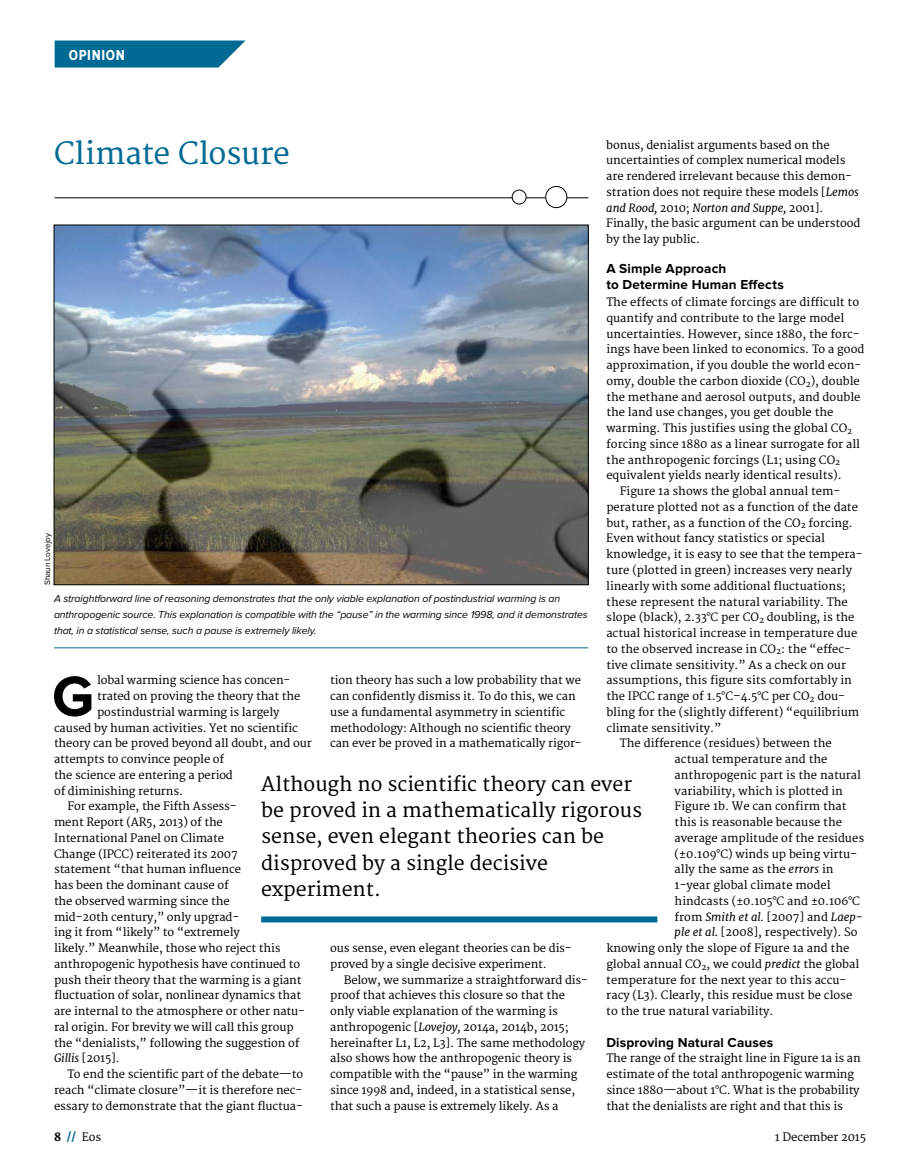
<style>
.page{position:relative;width:905px;height:1175px;background:#fff}
.page>*{position:absolute;margin:0;border:0;box-sizing:border-box;transform-origin:0 0}
.t1{font:700 58.5px "Proxima Nova";color:#000}
.t2{font:30px "Merriweather";letter-spacing:-.005em;color:#006a94}
.t3{font:19.5px/26.4px "Merriweather";color:#000}
.t4{font:700 15px "Proxima Nova Cond";letter-spacing:.04em;color:#fff}
.t5{font:700 13.5px/16.2px "Proxima Nova";letter-spacing:.015em;color:#000}
.t6{font:11.25px/15.8px "Merriweather";letter-spacing:-.01em;color:#000}
.t7{font:italic 11.25px "Merriweather";color:#000}
.t8{font:italic 10.5px/15.8px "Proxima Nova";letter-spacing:-.01em;color:#000}
.t9{font:8.25px "Proxima Nova";letter-spacing:-.01em;color:#000}
.s1{font-style:italic}
.s2{font-style:normal}
.s3{font-weight:800}
.s4{font-weight:800;color:#006a94}
</style>
<div class="page">
<svg style="left:55px;top:40px;width:190px;height:28px;background:#19799e"></svg>
<hr style="left:55px;top:197px;width:533px;height:1px;background:#000">
<div style="left:545px;top:186px;width:22px;height:22px;background:#fff;border-radius:50%"></div>
<div style="left:545px;top:186px;width:22px;height:22px;border:1px solid #000;border-radius:50%"></div>
<div style="left:512px;top:190px;width:14px;height:14px;background:#fff;border-radius:50%"></div>
<div style="left:512px;top:190px;width:14px;height:14px;border:1px solid #000;border-radius:50%"></div>
<div style="left:261px;top:916px;width:396px;height:6px;background:#006a94"></div>
<img style="left:56px;top:227px;width:530px;height:356px">
<hr style="left:54px;top:647px;width:534px;height:1px;background:#006a94">
<h3 class="t4" style="left:69px;top:47px;width:57px">OPINION</h3>
<p class="t6" style="left:606px;top:137px;width:255px">bonus, denialist arguments based on the uncertainties of complex numerical models are rendered irrelevant because this demon&shy;stration does not require these models [<span class="s1">Lemos and Rood,</span> 2010; <span class="s1">Norton and Suppe,</span> 2001].<br>Finally, the basic argument can be understood by the lay public.</p>
<p class="t5" style="left:606px;top:260px;width:179px">A Simple Approach<br>to Determine Human Effects</p>
<p class="t6" style="left:606px;top:295px;width:254px">The effects of climate forcings are difficult to</p>
<p class="t6" style="left:606px;top:310px;width:239px">quantify and contribute to the large model</p>
<p class="t6" style="left:606px;top:326px;width:255px">uncertainties. However, since 1880, the forc-</p>
<p class="t6" style="left:606px;top:342px;width:259px">ings have been linked to economics. To a good</p>
<p class="t6" style="left:606px;top:358px;width:256px">approximation, if you double the world econ-</p>
<p class="t6" style="left:606px;top:373px;width:255px">omy, double the carbon dioxide (CO<sub>2</sub>), double</p>
<p class="t6" style="left:606px;top:389px;width:256px">the methane and aerosol outputs, and double</p>
<p class="t6" style="left:606px;top:405px;width:229px">the land use changes, you get double the</p>
<p class="t6" style="left:606px;top:421px;width:247px">warming. This justifies using the global CO<sub>2</sub></p>
<p class="t6" style="left:606px;top:436px;width:255px">forcing since 1880 as a linear surrogate for all</p>
<p class="t6" style="left:606px;top:452px;width:235px">the anthropogenic forcings (L1; using CO<sub>2</sub></p>
<p class="t6" style="left:606px;top:468px;width:237px">equivalent yields nearly identical results).</p>
<p class="t6" style="left:620px;top:484px;width:222px">Figure 1a shows the global annual tem-</p>
<p class="t6" style="left:606px;top:499px;width:253px">perature plotted not as a function of the date</p>
<p class="t6" style="left:606px;top:515px;width:248px">but, rather, as a function of the CO<sub>2</sub> forcing.</p>
<p class="t6" style="left:606px;top:531px;width:220px">Even without fancy statistics or special</p>
<p class="t6" style="left:606px;top:547px;width:258px">knowledge, it is easy to see that the tempera-</p>
<p class="t6" style="left:606px;top:562px;width:247px">ture (plotted in green) increases very nearly</p>
<p class="t6" style="left:606px;top:578px;width:241px">linearly with some additional fluctuations;</p>
<p class="t6" style="left:606px;top:594px;width:243px">these represent the natural variability. The</p>
<p class="t6" style="left:606px;top:610px;width:249px">slope (black), 2.33°C per CO<sub>2</sub> doubling, is the</p>
<p class="t6" style="left:606px;top:625px;width:252px">actual historical increase in temperature due</p>
<p class="t6" style="left:606px;top:641px;width:246px">to the observed increase in CO<sub>2</sub>: the “effec-</p>
<p class="t6" style="left:606px;top:657px;width:241px">tive climate sensitivity.” As a check on our</p>
<p class="t6" style="left:606px;top:673px;width:247px">assumptions, this figure sits comfortably in</p>
<p class="t6" style="left:606px;top:688px;width:240px">the IPCC range of 1.5°C–4.5°C per CO<sub>2</sub> dou-</p>
<p class="t6" style="left:606px;top:704px;width:254px">bling for the (slightly different) “equilibrium</p>
<p class="t6" style="left:606px;top:720px;width:117px">climate sensitivity.”</p>
<p class="t6" style="left:619px;top:736px;width:213px">The difference (residues) between the</p>
<p class="t6" style="left:674px;top:751px;width:154px">actual temperature and the</p>
<p class="t6" style="left:674px;top:767px;width:188px">anthropogenic part is the natural</p>
<p class="t6" style="left:674px;top:783px;width:170px">variability, which is plotted in</p>
<p class="t6" style="left:674px;top:799px;width:173px">Figure 1b. We can confirm that</p>
<p class="t6" style="left:674px;top:814px;width:169px">this is reasonable because the</p>
<p class="t6" style="left:674px;top:830px;width:191px">average amplitude of the residues</p>
<p class="t6" style="left:674px;top:846px;width:184px">(±0.109°C) winds up being virtu-</p>
<p class="t6" style="left:674px;top:862px;width:160px">ally the same as the <span class="s1">errors</span> in</p>
<p class="t6" style="left:674px;top:877px;width:158px">1-year global climate model</p>
<p class="t6" style="left:674px;top:893px;width:187px">hindcasts (±0.105°C and ±0.106°C</p>
<p class="t7" style="left:674px;top:909px;width:190px"><span class="s2">from</span> Smith et al. <span class="s2">[2007] and</span> Laep-</p>
<p class="t6" style="left:674px;top:925px;width:184px"><span class="s1">ple et al.</span> [2008], respectively). So</p>
<p class="t6" style="left:606px;top:940px;width:244px">knowing only the slope of Figure 1a and the</p>
<p class="t6" style="left:606px;top:956px;width:254px">global annual CO<sub>2</sub>, we could <span class="s1">predict</span> the global</p>
<p class="t6" style="left:606px;top:972px;width:241px">temperature for the next year to this accu-</p>
<p class="t6" style="left:606px;top:988px;width:247px">racy (L3). Clearly, this residue must be close</p>
<p class="t6" style="left:606px;top:1003px;width:168px">to the true natural variability.</p>
<p class="t5" style="left:606px;top:1034px;width:168px">Disproving Natural Causes</p>
<p class="t6" style="left:606px;top:1051px;width:256px">The range of the straight line in Figure 1a is an estimate of the total anthropogenic warming since 1880—about 1°C. What is the probability that the denialists are right and that this is</p>
<h2 class="t2" style="left:54px;top:136px;width:237px">Climate Closure</h2>
<p class="t9" style="left:43px;top:585px;width:54px;rotate:-90deg">Shaun Lovejoy</p>
<p class="t8" style="left:54px;top:591px;width:535px">A straightforward line of reasoning demonstrates that the only viable explanation of postindustrial warming is an anthropogenic source. This explanation is compatible with the “pause” in the warming since 1998, and it demonstrates that, in a statistical sense, such a pause is extremely likely.</p>
<h1 class="t1" style="left:52px;top:662px;width:44px">G</h1>
<p class="t6" style="left:97px;top:673px;width:195px">lobal warming science has concen-</p>
<p class="t6" style="left:330px;top:673px;width:253px">tion theory has such a low probability that we can confidently dismiss it. To do this, we can use a fundamental asymmetry in scientific methodology: Although no scientific theory can ever be proved in a mathematically rigor-</p>
<p class="t6" style="left:97px;top:688px;width:205px">trated on proving the theory that the</p>
<p class="t6" style="left:97px;top:704px;width:184px">postindustrial warming is largely</p>
<p class="t6" style="left:54px;top:720px;width:245px">caused by human activities. Yet no scientific</p>
<p class="t6" style="left:54px;top:736px;width:259px">theory can be proved beyond all doubt, and our</p>
<p class="t6" style="left:54px;top:751px;width:172px">attempts to convince people of</p>
<p class="t6" style="left:54px;top:767px;width:180px">the science are entering a period</p>
<p class="t6" style="left:54px;top:783px;width:130px">of diminishing returns.</p>
<p class="t6" style="left:68px;top:799px;width:171px">For example, the Fifth Assess-</p>
<p class="t6" style="left:54px;top:814px;width:170px">ment Report (AR5, 2013) of the</p>
<p class="t6" style="left:54px;top:830px;width:171px">International Panel on Climate</p>
<p class="t6" style="left:54px;top:846px;width:185px">Change (IPCC) reiterated its 2007</p>
<p class="t6" style="left:54px;top:862px;width:188px">statement “that human influence</p>
<p class="t6" style="left:54px;top:877px;width:176px">has been the dominant cause of</p>
<p class="t6" style="left:54px;top:893px;width:177px">the observed warming since the</p>
<p class="t6" style="left:54px;top:909px;width:187px">mid-20th century,” only upgrad-</p>
<p class="t6" style="left:54px;top:925px;width:187px">ing it from “likely” to “extremely</p>
<p class="t6" style="left:54px;top:940px;width:228px">likely.” Meanwhile, those who reject this</p>
<p class="t6" style="left:54px;top:956px;width:248px">anthropogenic hypothesis have continued to</p>
<p class="t6" style="left:54px;top:972px;width:249px">push their theory that the warming is a giant</p>
<p class="t6" style="left:54px;top:988px;width:248px">fluctuation of solar, nonlinear dynamics that</p>
<p class="t6" style="left:54px;top:1003px;width:252px">are internal to the atmosphere or other natu-</p>
<p class="t6" style="left:54px;top:1019px;width:241px">ral origin. For brevity we will call this group</p>
<p class="t6" style="left:54px;top:1035px;width:247px">the “denialists,” following the suggestion of</p>
<p class="t6" style="left:54px;top:1051px;width:67px"><span class="s1">Gillis</span> [2015].</p>
<p class="t6" style="left:68px;top:1066px;width:237px">To end the scientific part of the debate—to</p>
<p class="t6" style="left:54px;top:1082px;width:250px">reach “climate closure”—it is therefore nec-</p>
<p class="t6" style="left:54px;top:1098px;width:250px">essary to demonstrate that the giant fluctua-</p>
<h3 class="t3" style="left:261px;top:771px;width:382px">Although no scientific theory can ever be proved in a mathematically rigorous sense, even elegant theories can be disproved by a single decisive experiment.</h3>
<p class="t6" style="left:330px;top:940px;width:243px">ous sense, even elegant theories can be dis&shy;proved by a single decisive experiment.</p>
<p class="t6" style="left:330px;top:972px;width:259px;text-indent:14px">Below, we summarize a straightforward dis&shy;proof that achieves this closure so that the only viable explanation of the warming is anthropogenic [<span class="s1">Lovejoy,</span> 2014a, 2014b, 2015; hereinafter L1, L2, L3]. The same methodology also shows how the anthropogenic theory is compatible with the “pause” in the warming since 1998 and, indeed, in a statistical sense, that such a pause is extremely likely. As a</p>
<p class="t6" style="left:54px;top:1129px;width:49px"><span class="s3">8</span> <span class="s4">//</span> Eos</p>
<p class="t6" style="left:774px;top:1129px;width:93px">1 December 2015</p>
</div>
